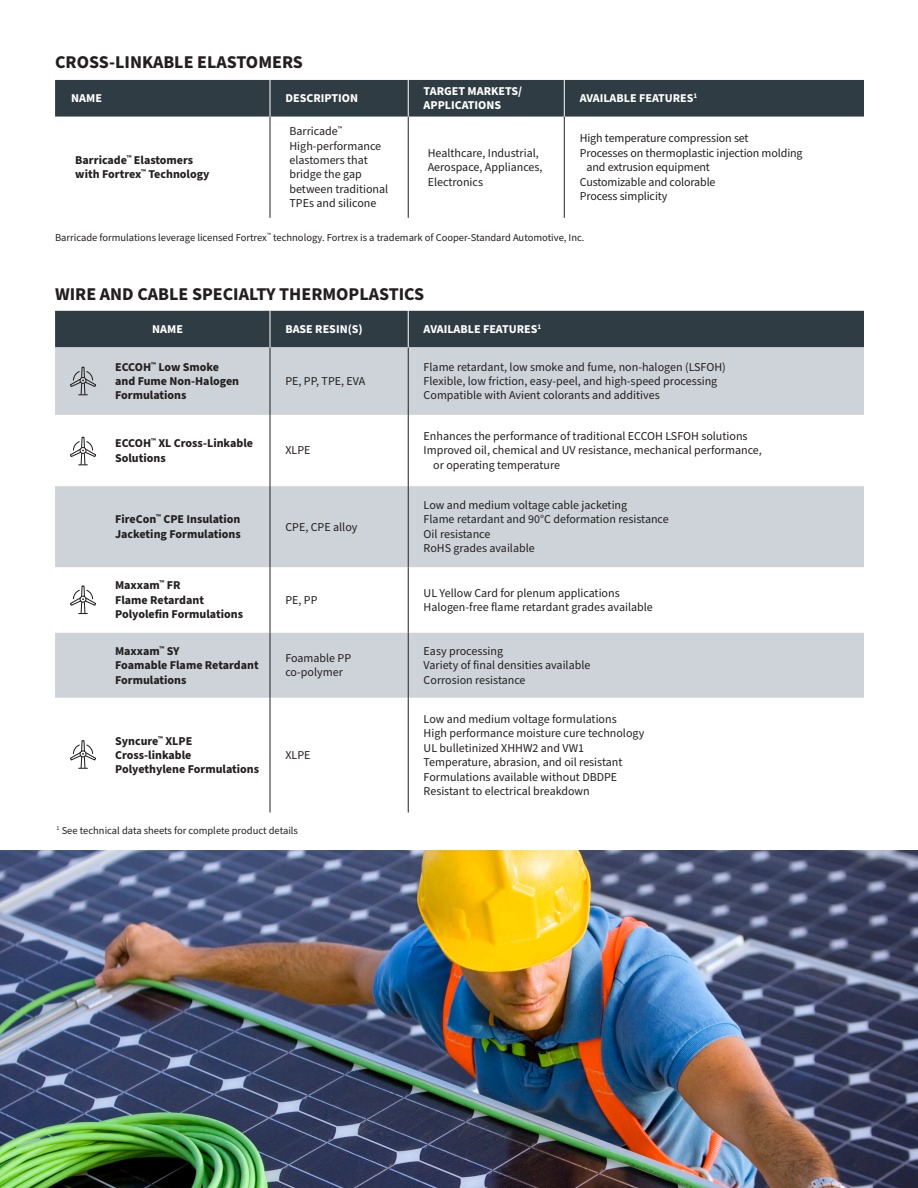
<style>
.page{position:relative;width:918px;height:1188px;background:#fff}
.page>*{position:absolute;margin:0;border:0;box-sizing:border-box;transform-origin:0 0}
.t1{font:700 18px "Source Sans Pro";color:#231f20}
.subhead{font:12px/14.4px "Source Sans Pro";color:#231f20}
.subhead-2{font:700 12px/14.4px "Source Sans Pro";color:#231f20}
.subhead-3{font:700 12px/13.5px "Source Sans Pro";color:#fff}
.t2{font:10.5px "Source Sans Pro";color:#231f20}
</style>
<div class="page">
<div style="left:55px;top:80px;width:809px;height:37px;background:#2f3c43"></div>
<hr style="left:408px;top:117px;width:1px;height:101px;background:#231f20">
<hr style="left:564px;top:117px;width:1px;height:101px;background:#231f20">
<hr style="left:270px;top:117px;width:1px;height:101px;background:#231f20">
<hr style="left:270px;top:80px;width:1px;height:37px;background:#fff">
<hr style="left:408px;top:80px;width:1px;height:37px;background:#fff">
<hr style="left:564px;top:80px;width:1px;height:37px;background:#fff">
<div style="left:55px;top:311px;width:809px;height:36px;background:#2f3c43"></div>
<svg style="left:55px;top:347px;width:809px;height:351px;fill:#cdd3d8"></svg>
<hr style="left:408px;top:347px;width:1px;height:68px;background:#231f20">
<hr style="left:408px;top:415px;width:1px;height:71px;background:#231f20">
<hr style="left:408px;top:486px;width:1px;height:81px;background:#231f20">
<hr style="left:408px;top:567px;width:1px;height:66px;background:#231f20">
<hr style="left:408px;top:633px;width:1px;height:65px;background:#231f20">
<hr style="left:408px;top:698px;width:1px;height:114px;background:#231f20">
<hr style="left:270px;top:347px;width:1px;height:68px;background:#231f20">
<hr style="left:270px;top:415px;width:1px;height:71px;background:#231f20">
<hr style="left:270px;top:486px;width:1px;height:81px;background:#231f20">
<hr style="left:270px;top:567px;width:1px;height:66px;background:#231f20">
<hr style="left:270px;top:633px;width:1px;height:65px;background:#231f20">
<hr style="left:270px;top:698px;width:1px;height:114px;background:#231f20">
<hr style="left:270px;top:311px;width:1px;height:36px;background:#fff">
<hr style="left:408px;top:311px;width:1px;height:36px;background:#fff">
<svg style="left:69px;top:585px;width:28px;height:30px"></svg>
<svg style="left:70px;top:740px;width:26px;height:29px"></svg>
<svg style="left:69px;top:366px;width:28px;height:30px"></svg>
<svg style="left:69px;top:436px;width:28px;height:30px"></svg>
<img style="left:0;top:850px;width:918px;height:338px">
<p class="t1" style="left:55px;top:49px;width:249px">CROSS-LINKABLE ELASTOMERS</p>
<p class="subhead-3" style="left:71px;top:92px;width:32px">NAME</p>
<p class="subhead-3" style="left:285px;top:92px;width:74px">DESCRIPTION</p>
<p class="subhead-3" style="left:424px;top:85px;width:100px">TARGET MARKETS/<br>APPLICATIONS</p>
<p class="subhead-3" style="left:580px;top:92px;width:119px">AVAILABLE FEATURES<sup>1</sup></p>
<p class="subhead-2" style="left:75px;top:153px;width:136px">Barricade<sup>™</sup> Elastomers with Fortrex<sup>™</sup> Technology</p>
<p class="subhead" style="left:290px;top:124px;width:54px">Barricade<sup>™</sup></p>
<p class="subhead" style="left:290px;top:139px;width:100px">High-performance elastomers that bridge the gap between traditional<br>TPEs and silicone</p>
<p class="subhead" style="left:428px;top:146px;width:113px">Healthcare, Industrial,</p>
<p class="subhead" style="left:428px;top:160px;width:116px">Aerospace, Appliances,</p>
<p class="subhead" style="left:428px;top:175px;width:57px">Electronics</p>
<p class="subhead" style="left:580px;top:132px;width:170px">High temperature compression set</p>
<p class="subhead" style="left:587px;top:146px;width:218px;text-indent:-7px">Processes on thermoplastic injection molding and extrusion equipment</p>
<p class="subhead" style="left:580px;top:175px;width:137px">Customizable and colorable</p>
<p class="subhead" style="left:580px;top:189px;width:89px">Process simplicity</p>
<p class="t2" style="left:55px;top:230px;width:531px">Barricade formulations leverage licensed Fortrex<sup>™</sup> technology. Fortrex is a trademark of Cooper-Standard Automotive, Inc.</p>
<p class="t1" style="left:55px;top:282px;width:371px">WIRE AND CABLE SPECIALTY THERMOPLASTICS</p>
<p class="subhead-3" style="left:152px;top:323px;width:32px">NAME</p>
<p class="subhead-3" style="left:285px;top:323px;width:79px">BASE RESIN(S)</p>
<p class="subhead-3" style="left:424px;top:323px;width:119px">AVAILABLE FEATURES<sup>1</sup></p>
<p class="subhead-2" style="left:115px;top:360px;width:126px">ECCOH<sup>™</sup> Low Smoke and Fume Non-Halogen<br>Formulations</p>
<p class="subhead" style="left:424px;top:360px;width:304px">Flame retardant, low smoke and fume, non-halogen (LSFOH)</p>
<p class="subhead" style="left:424px;top:374px;width:295px">Flexible, low friction, easy-peel, and high-speed processing</p>
<p class="subhead" style="left:424px;top:389px;width:238px">Compatible with Avient colorants and additives</p>
<p class="subhead" style="left:285px;top:374px;width:82px">PE, PP, TPE, EVA</p>
<p class="subhead-2" style="left:115px;top:436px;width:140px">ECCOH<sup>™</sup> XL Cross-Linkable<br>Solutions</p>
<p class="subhead" style="left:285px;top:444px;width:27px">XLPE</p>
<p class="subhead-2" style="left:115px;top:513px;width:127px">FireCon<sup>™</sup> CPE Insulation<br>Jacketing Formulations</p>
<p class="subhead" style="left:285px;top:520px;width:73px">CPE, CPE alloy</p>
<p class="subhead-2" style="left:115px;top:579px;width:129px">Maxxam<sup>™</sup> FR<br>Flame Retardant<br>Polyolefin Formulations</p>
<p class="subhead" style="left:285px;top:593px;width:34px">PE, PP</p>
<p class="subhead-2" style="left:115px;top:644px;width:145px">Maxxam<sup>™</sup> SY<br>Foamable Flame Retardant<br>Formulations</p>
<p class="subhead" style="left:285px;top:651px;width:67px">Foamable PP co-polymer</p>
<p class="subhead-2" style="left:115px;top:734px;width:146px">Syncure<sup>™</sup> XLPE<br>Cross-linkable<br>Polyethylene Formulations</p>
<p class="subhead" style="left:285px;top:748px;width:27px">XLPE</p>
<p class="t2" style="left:57px;top:823px;width:243px"><sup>1</sup> See technical data sheets for complete product details</p>
<p class="subhead" style="left:424px;top:429px;width:325px">Enhances the performance of traditional ECCOH LSFOH solutions</p>
<p class="subhead" style="left:433px;top:444px;width:330px;text-indent:-10px">Improved oil, chemical and UV resistance, mechanical performance, or operating temperature</p>
<p class="subhead" style="left:424px;top:498px;width:205px">Low and medium voltage cable jacketing</p>
<p class="subhead" style="left:424px;top:513px;width:247px">Flame retardant and 90°C deformation resistance</p>
<p class="subhead" style="left:424px;top:527px;width:68px">Oil resistance</p>
<p class="subhead" style="left:424px;top:541px;width:113px">RoHS grades available</p>
<p class="subhead" style="left:424px;top:586px;width:198px">UL Yellow Card for plenum applications</p>
<p class="subhead" style="left:424px;top:600px;width:231px">Halogen-free flame retardant grades available</p>
<p class="subhead" style="left:424px;top:644px;width:81px">Easy processing</p>
<p class="subhead" style="left:424px;top:658px;width:168px">Variety of final densities available</p>
<p class="subhead" style="left:424px;top:673px;width:103px">Corrosion resistance</p>
<p class="subhead" style="left:424px;top:712px;width:195px">Low and medium voltage formulations</p>
<p class="subhead" style="left:424px;top:727px;width:222px">High performance moisture cure technology</p>
<p class="subhead" style="left:424px;top:741px;width:162px">UL bulletinized XHHW2 and VW1</p>
<p class="subhead" style="left:424px;top:755px;width:200px">Temperature, abrasion, and oil resistant</p>
<p class="subhead" style="left:424px;top:770px;width:195px">Formulations available without DBDPE</p>
<p class="subhead" style="left:424px;top:784px;width:168px">Resistant to electrical breakdown</p>
</div>
